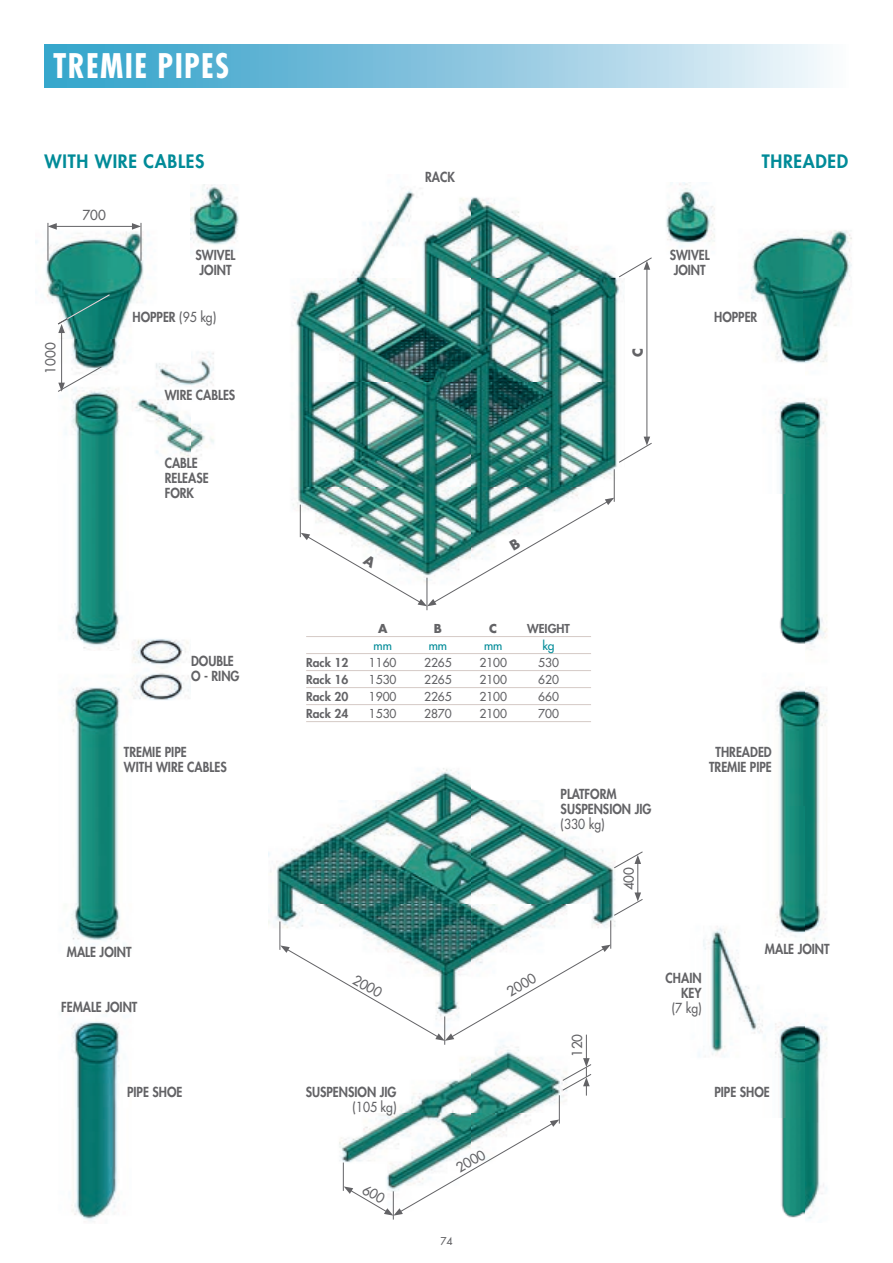
<style>
.page{position:relative;width:893px;height:1263px;background:#fff}
.page>*{position:absolute;margin:0;border:0;box-sizing:border-box;transform-origin:0 0}
.t1{font:700 condensed 33px "Futura";letter-spacing:.04em;color:#fff}
.t2{font:800 18px "Futura";letter-spacing:.04em;color:#008b98}
.t3{font:800 13.5px/15px "Futura";color:#636366;scale:.9 1}
.t4{font:13.5px "Futura";color:#636366}
.t5{font:13.5px "Futura";color:#636366;scale:.9 1}
.t6{font:700 13.5px "Futura";color:#636366}
.t7{font:12px "Futura";color:#636366}
.t8{font:800 12px "Futura";color:#636366}
.t9{font:12px "Futura";color:#008b98}
.t10{font:700 12px "Futura";color:#636366}
.t11{font:10.5px "Futura";color:#636366}
.s1{font-weight:400}
</style>
<div class="page">
<img style="left:268px;top:189px;width:352px;height:761px">
<img style="left:644px;top:183px;width:208px;height:1036px">
<img style="left:35px;top:184px;width:204px;height:1037px">
<div style="left:45px;top:45px;width:803px;height:42px;background:linear-gradient(to right,#299dc7,#f0f4fa)"></div>
<hr style="left:306px;top:636px;width:285px;height:1px;background:#d7cdc9">
<hr style="left:306px;top:653px;width:285px;height:1px;background:#d7cdc9">
<hr style="left:306px;top:670px;width:285px;height:1px;background:#d7cdc9">
<hr style="left:306px;top:687px;width:285px;height:1px;background:#d7cdc9">
<hr style="left:306px;top:704px;width:285px;height:1px;background:#d7cdc9">
<hr style="left:306px;top:721px;width:285px;height:1px;background:#d7cdc9">
<hr style="left:647px;top:267px;width:1px;height:172px;background:#636366">
<hr style="left:638px;top:861px;width:1px;height:34px;background:#636366">
<hr style="left:54px;top:226px;width:80px;height:1px;background:#636366">
<svg style="left:49px;top:223px;width:8px;height:7px"></svg>
<svg style="left:132px;top:223px;width:9px;height:7px"></svg>
<hr style="left:61px;top:331px;width:1px;height:54px;background:#636366">
<svg style="left:618px;top:437px;width:34px;height:26px"></svg>
<svg style="left:618px;top:257px;width:34px;height:20px"></svg>
<svg style="left:614px;top:851px;width:29px;height:17px"></svg>
<hr style="left:300px;top:505px;width:1px;height:32px;background:#636366">
<hr style="left:427px;top:578px;width:1px;height:32px;background:#636366">
<hr style="left:614px;top:469px;width:1px;height:33px;background:#636366">
<hr style="left:48px;top:223px;width:1px;height:38px;background:#636366">
<svg style="left:58px;top:366px;width:44px;height:26px"></svg>
<hr style="left:141px;top:223px;width:1px;height:38px;background:#636366">
<svg style="left:58px;top:294px;width:52px;height:39px;background:#308b81"></svg>
<svg style="left:301px;top:498px;width:313px;height:108px"></svg>
<svg style="left:280px;top:892px;width:363px;height:327px"></svg>
<h1 class="t1" style="left:53px;top:52px;width:178px">TREMIE PIPES</h1>
<h2 class="t2" style="left:45px;top:153px;width:161px">WITH WIRE CABLES</h2>
<h2 class="t2" style="left:762px;top:153px;width:88px">THREADED</h2>
<p class="t4" style="left:82px;top:208px;width:25px">700</p>
<p class="t4" style="left:44px;top:374px;width:33px;rotate:-90deg">1000</p>
<p class="t3" style="left:425px;top:170px;width:35px">RACK</p>
<p class="t3" style="left:196px;top:248px;width:46px">SWIVEL<br>JOINT</p>
<p class="t3" style="left:670px;top:248px;width:46px">SWIVEL<br>JOINT</p>
<p class="t3" style="left:133px;top:311px;width:95px">HOPPER <span class="s1">(95 kg)</span></p>
<p class="t3" style="left:714px;top:311px;width:50px">HOPPER</p>
<p class="t3" style="left:165px;top:388px;width:80px">WIRE CABLES</p>
<p class="t3" style="left:165px;top:457px;width:50px">CABLE<br>RELEASE<br>FORK</p>
<p class="t6" style="left:632px;top:357px;width:10px;rotate:-90deg">C</p>
<p class="t3" style="left:191px;top:655px;width:56px">DOUBLE<br>O - RING</p>
<p class="t10" style="left:378px;top:622px;width:11px">A</p>
<p class="t10" style="left:434px;top:622px;width:10px">B</p>
<p class="t10" style="left:489px;top:622px;width:9px">C</p>
<p class="t8" style="left:527px;top:622px;width:44px">WEIGHT</p>
<p class="t9" style="left:373px;top:639px;width:20px">mm</p>
<p class="t9" style="left:429px;top:639px;width:20px">mm</p>
<p class="t9" style="left:484px;top:639px;width:20px">mm</p>
<p class="t9" style="left:542px;top:639px;width:14px">kg</p>
<p class="t8" style="left:306px;top:656px;width:44px">Rack 12</p>
<p class="t7" style="left:369px;top:656px;width:29px">1160</p>
<p class="t7" style="left:424px;top:656px;width:29px">2265</p>
<p class="t7" style="left:479px;top:656px;width:29px">2100</p>
<p class="t7" style="left:538px;top:656px;width:22px">530</p>
<p class="t8" style="left:306px;top:673px;width:44px">Rack 16</p>
<p class="t7" style="left:369px;top:673px;width:29px">1530</p>
<p class="t7" style="left:424px;top:673px;width:29px">2265</p>
<p class="t7" style="left:479px;top:673px;width:29px">2100</p>
<p class="t7" style="left:538px;top:673px;width:22px">620</p>
<p class="t8" style="left:306px;top:690px;width:44px">Rack 20</p>
<p class="t7" style="left:369px;top:690px;width:29px">1900</p>
<p class="t7" style="left:424px;top:690px;width:29px">2265</p>
<p class="t7" style="left:479px;top:690px;width:29px">2100</p>
<p class="t7" style="left:538px;top:690px;width:22px">660</p>
<p class="t8" style="left:306px;top:707px;width:44px">Rack 24</p>
<p class="t7" style="left:369px;top:707px;width:29px">1530</p>
<p class="t7" style="left:424px;top:707px;width:29px">2870</p>
<p class="t7" style="left:479px;top:707px;width:29px">2100</p>
<p class="t7" style="left:538px;top:707px;width:22px">700</p>
<p class="t3" style="left:124px;top:745px;width:116px">TREMIE PIPE<br>WITH WIRE CABLES</p>
<p class="t3" style="left:709px;top:745px;width:71px;text-align:center">THREADED<br>TREMIE PIPE</p>
<p class="t3" style="left:561px;top:788px;width:102px">PLATFORM<br>SUSPENSION JIG</p>
<p class="t5" style="left:561px;top:817px;width:50px">(330 kg)</p>
<p class="t4" style="left:622px;top:890px;width:25px;rotate:-90deg">400</p>
<p class="t3" style="left:67px;top:945px;width:73px">MALE JOINT</p>
<p class="t3" style="left:765px;top:942px;width:73px">MALE JOINT</p>
<p class="t3" style="left:61px;top:1000px;width:86px">FEMALE JOINT</p>
<p class="t4" style="left:357px;top:972px;width:33px;rotate:30deg">2000</p>
<p class="t4" style="left:505px;top:987px;width:33px;rotate:-30deg">2000</p>
<p class="t4" style="left:570px;top:1057px;width:25px;rotate:-90deg">120</p>
<p class="t3" style="left:666px;top:971px;width:42px;text-align:right">CHAIN<br>KEY</p>
<p class="t5" style="left:672px;top:1001px;width:35px">(7 kg)</p>
<p class="t3" style="left:127px;top:1085px;width:63px">PIPE SHOE</p>
<p class="t3" style="left:306px;top:1085px;width:102px">SUSPENSION JIG</p>
<p class="t3" style="left:714px;top:1085px;width:63px">PIPE SHOE</p>
<p class="t5" style="left:352px;top:1100px;width:50px">(105 kg)</p>
<p class="t4" style="left:454px;top:1163px;width:33px;rotate:-30deg">2000</p>
<p class="t11" style="left:440px;top:1236px;width:14px">74</p>
</div>
